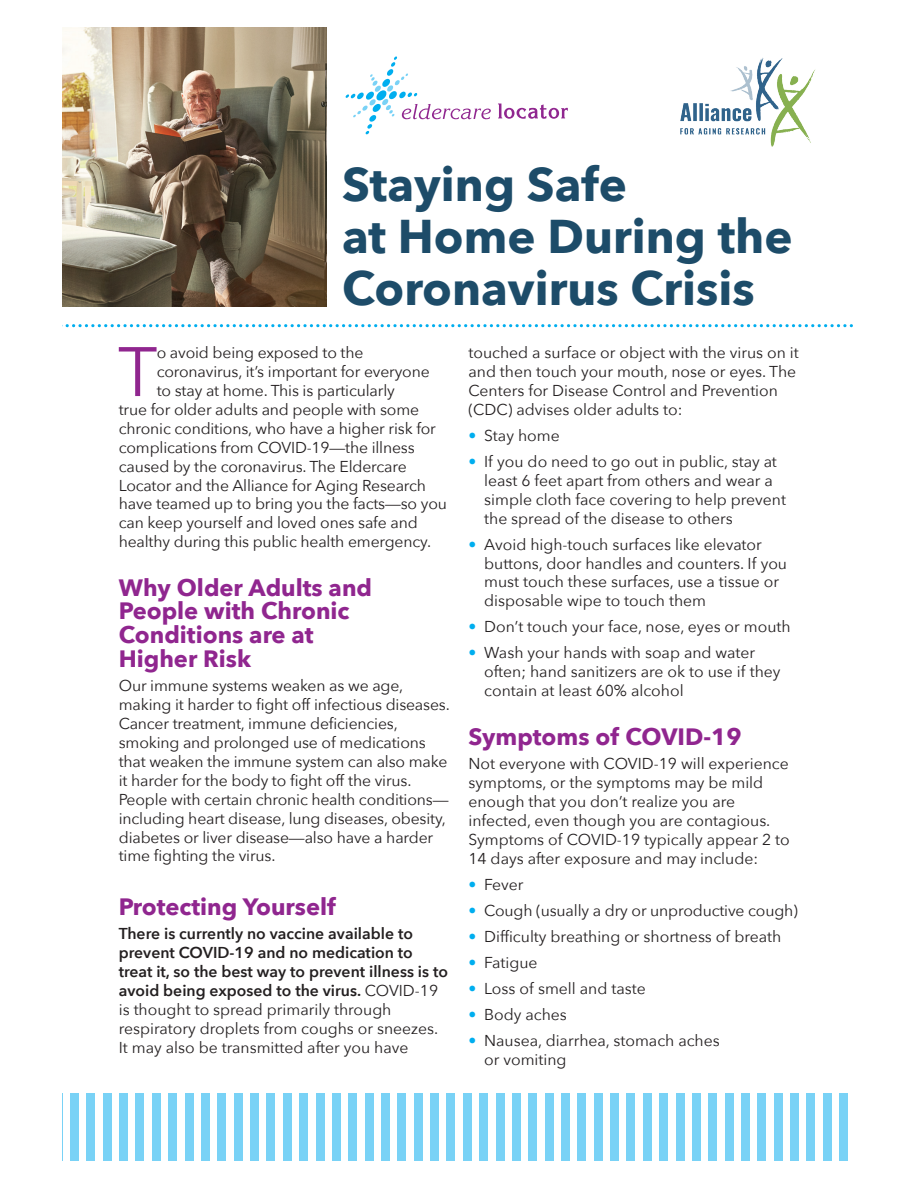
<style>
.page{position:relative;width:918px;height:1188px;background:#fff}
.page>*{position:absolute;margin:0;border:0;box-sizing:border-box;transform-origin:0 0}
.t1{font:69.15px "Avenir Next";color:#90268f}
.t2{font:700 47.25px/51.9px "Avenir Next";color:#1d4c69}
.t3{font:700 23.7px/23.7px "Avenir Next";color:#90268f}
.t4{font:15.75px/18.9px "Avenir Next";letter-spacing:-.01em;color:#231f20}
.t5{font:600 15.75px/18.9px "Avenir Next";color:#231f20}
.s1{font-family:"Avenir LT Std";font-weight:300}
.s2{font-weight:400}
.s3{color:#00aeef}
</style>
<div class="page">
<div style="left:659px;top:1093px;width:9px;height:68px;background:#79d2f6"></div>
<div style="left:250px;top:1093px;width:9px;height:68px;background:#79d2f6"></div>
<div style="left:463px;top:1093px;width:9px;height:68px;background:#79d2f6"></div>
<hr style="left:62px;top:1093px;width:1px;height:68px;background:#79d2f6">
<div style="left:627px;top:1093px;width:8px;height:68px;background:#79d2f6"></div>
<div style="left:217px;top:1093px;width:9px;height:68px;background:#79d2f6"></div>
<div style="left:430px;top:1093px;width:9px;height:68px;background:#79d2f6"></div>
<div style="left:594px;top:1093px;width:9px;height:68px;background:#79d2f6"></div>
<div style="left:185px;top:1093px;width:8px;height:68px;background:#79d2f6"></div>
<div style="left:397px;top:1093px;width:9px;height:68px;background:#79d2f6"></div>
<div style="left:561px;top:1093px;width:9px;height:68px;background:#79d2f6"></div>
<div style="left:152px;top:1093px;width:9px;height:68px;background:#79d2f6"></div>
<div style="left:365px;top:1093px;width:8px;height:68px;background:#79d2f6"></div>
<div style="left:528px;top:1093px;width:9px;height:68px;background:#79d2f6"></div>
<div style="left:119px;top:1093px;width:9px;height:68px;background:#79d2f6"></div>
<div style="left:332px;top:1093px;width:9px;height:68px;background:#79d2f6"></div>
<div style="left:496px;top:1093px;width:8px;height:68px;background:#79d2f6"></div>
<div style="left:87px;top:1093px;width:8px;height:68px;background:#79d2f6"></div>
<div style="left:299px;top:1093px;width:9px;height:68px;background:#79d2f6"></div>
<div style="left:643px;top:1093px;width:9px;height:68px;background:#79d2f6"></div>
<div style="left:234px;top:1093px;width:9px;height:68px;background:#79d2f6"></div>
<div style="left:447px;top:1093px;width:8px;height:68px;background:#79d2f6"></div>
<div style="left:610px;top:1093px;width:9px;height:68px;background:#79d2f6"></div>
<div style="left:201px;top:1093px;width:9px;height:68px;background:#79d2f6"></div>
<div style="left:414px;top:1093px;width:9px;height:68px;background:#79d2f6"></div>
<div style="left:577px;top:1093px;width:9px;height:68px;background:#79d2f6"></div>
<div style="left:168px;top:1093px;width:9px;height:68px;background:#79d2f6"></div>
<div style="left:381px;top:1093px;width:9px;height:68px;background:#79d2f6"></div>
<div style="left:545px;top:1093px;width:8px;height:68px;background:#79d2f6"></div>
<div style="left:136px;top:1093px;width:8px;height:68px;background:#79d2f6"></div>
<div style="left:348px;top:1093px;width:9px;height:68px;background:#79d2f6"></div>
<div style="left:512px;top:1093px;width:9px;height:68px;background:#79d2f6"></div>
<div style="left:103px;top:1093px;width:9px;height:68px;background:#79d2f6"></div>
<div style="left:316px;top:1093px;width:8px;height:68px;background:#79d2f6"></div>
<div style="left:479px;top:1093px;width:9px;height:68px;background:#79d2f6"></div>
<div style="left:70px;top:1093px;width:9px;height:68px;background:#79d2f6"></div>
<div style="left:283px;top:1093px;width:9px;height:68px;background:#79d2f6"></div>
<div style="left:267px;top:1093px;width:8px;height:68px;background:#79d2f6"></div>
<div style="left:725px;top:1093px;width:9px;height:68px;background:#79d2f6"></div>
<div style="left:692px;top:1093px;width:9px;height:68px;background:#79d2f6"></div>
<div style="left:708px;top:1093px;width:9px;height:68px;background:#79d2f6"></div>
<div style="left:741px;top:1093px;width:9px;height:68px;background:#79d2f6"></div>
<div style="left:676px;top:1093px;width:8px;height:68px;background:#79d2f6"></div>
<div style="left:823px;top:1093px;width:9px;height:68px;background:#79d2f6"></div>
<div style="left:790px;top:1093px;width:9px;height:68px;background:#79d2f6"></div>
<div style="left:757px;top:1093px;width:9px;height:68px;background:#79d2f6"></div>
<div style="left:807px;top:1093px;width:8px;height:68px;background:#79d2f6"></div>
<div style="left:774px;top:1093px;width:9px;height:68px;background:#79d2f6"></div>
<div style="left:839px;top:1093px;width:9px;height:68px;background:#79d2f6"></div>
<svg style="left:62px;top:324px;width:791px;height:3px"></svg>
<svg style="left:346px;top:56px;width:145px;height:78px"></svg>
<svg style="left:498px;top:104px;width:70px;height:15px"></svg>
<img style="left:62px;top:27px;width:265px;height:279px">
<img style="left:680px;top:58px;width:136px;height:89px">
<h2 class="t2" style="left:342px;top:158px;width:452px">Staying Safe<br>at Home During the<br>Coronavirus Crisis</h2>
<h1 class="t1" style="left:118px;top:314px;width:41px">T</h1>
<p class="t4" style="left:157px;top:343px;width:208px">o avoid being exposed to the</p>
<p class="t4" style="left:157px;top:362px;width:275px">coronavirus, it’s important for everyone</p>
<p class="t4" style="left:157px;top:380px;width:240px">to stay at home. This is particularly</p>
<p class="t4" style="left:119px;top:399px;width:302px">true for older adults and people with some</p>
<p class="t4" style="left:119px;top:418px;width:319px">chronic conditions, who have a higher risk for</p>
<p class="t4" style="left:119px;top:437px;width:297px">complications from COVID-19<span class="s1">—</span>the illness</p>
<p class="t4" style="left:119px;top:456px;width:289px">caused by the coronavirus. The Eldercare</p>
<p class="t4" style="left:119px;top:475px;width:309px">Locator and the Alliance for Aging Research</p>
<p class="t4" style="left:119px;top:494px;width:330px">have teamed up to bring you the facts<span class="s1">—</span>so you</p>
<p class="t4" style="left:119px;top:513px;width:300px">can keep yourself and loved ones safe and</p>
<p class="t4" style="left:119px;top:532px;width:314px">healthy during this public health emergency.</p>
<h3 class="t3" style="left:119px;top:575px;width:255px">Why Older Adults and<br>People with Chronic<br>Conditions are at<br>Higher Risk</h3>
<p class="t4" style="left:119px;top:676px;width:333px">Our immune systems weaken as we age, making it harder to fight off infectious diseases.<br>Cancer treatment, immune deficiencies, smoking and prolonged use of medications that weaken the immune system can also make it harder for the body to fight off the virus.<br>People with certain chronic health conditions<span class="s1">— </span>including heart disease, lung diseases, obesity, diabetes or liver disease<span class="s1">—</span>also have a harder time fighting the virus.</p>
<h3 class="t3" style="left:119px;top:894px;width:218px">Protecting Yourself</h3>
<p class="t5" style="left:119px;top:924px;width:331px">There is currently no vaccine available to prevent COVID-19 and no medication to treat it, so the best way to prevent illness is to avoid being exposed to the virus. <span class="s2">COVID-19 is thought to spread primarily through respiratory droplets from coughs or sneezes.<br>It may also be transmitted after you have</span></p>
<p class="t4" style="left:468px;top:343px;width:332px">touched a surface or object with the virus on it and then touch your mouth, nose or eyes. The Centers for Disease Control and Prevention (CDC) advises older adults to:</p>
<p class="t4" style="left:468px;top:425px;width:93px"><span class="s3">•</span> Stay home</p>
<p class="t4" style="left:484px;top:451px;width:303px;text-indent:-16px"><span class="s3">•</span> If you do need to go out in public, stay at least 6 feet apart from others and wear a simple cloth face covering to help prevent the spread of the disease to others</p>
<p class="t4" style="left:484px;top:534px;width:304px;text-indent:-16px"><span class="s3">•</span> Avoid high-touch surfaces like elevator buttons, door handles and counters. If you must touch these surfaces, use a tissue or disposable wipe to touch them</p>
<p class="t4" style="left:468px;top:617px;width:324px"><span class="s3">•</span> Don’t touch your face, nose, eyes or mouth</p>
<p class="t4" style="left:484px;top:643px;width:298px;text-indent:-16px"><span class="s3">•</span> Wash your hands with soap and water often; hand sanitizers are ok to use if they contain at least 60% alcohol</p>
<h3 class="t3" style="left:468px;top:724px;width:275px">Symptoms of COVID-19</h3>
<p class="t4" style="left:468px;top:754px;width:323px">Not everyone with COVID-19 will experience symptoms, or the symptoms may be mild enough that you don’t realize you are infected, even though you are contagious.<br>Symptoms of COVID-19 typically appear 2 to 14 days after exposure and may include:</p>
<p class="t4" style="left:468px;top:874px;width:57px"><span class="s3">•</span> Fever</p>
<p class="t4" style="left:468px;top:900px;width:331px"><span class="s3">•</span> Cough (usually a dry or unproductive cough)</p>
<p class="t4" style="left:468px;top:926px;width:314px"><span class="s3">•</span> Difficulty breathing or shortness of breath</p>
<p class="t4" style="left:468px;top:952px;width:71px"><span class="s3">•</span> Fatigue</p>
<p class="t4" style="left:468px;top:978px;width:179px"><span class="s3">•</span> Loss of smell and taste</p>
<p class="t4" style="left:468px;top:1004px;width:100px"><span class="s3">•</span> Body aches</p>
<p class="t4" style="left:484px;top:1030px;width:237px;text-indent:-16px"><span class="s3">•</span> Nausea, diarrhea, stomach aches or vomiting</p>
</div>
